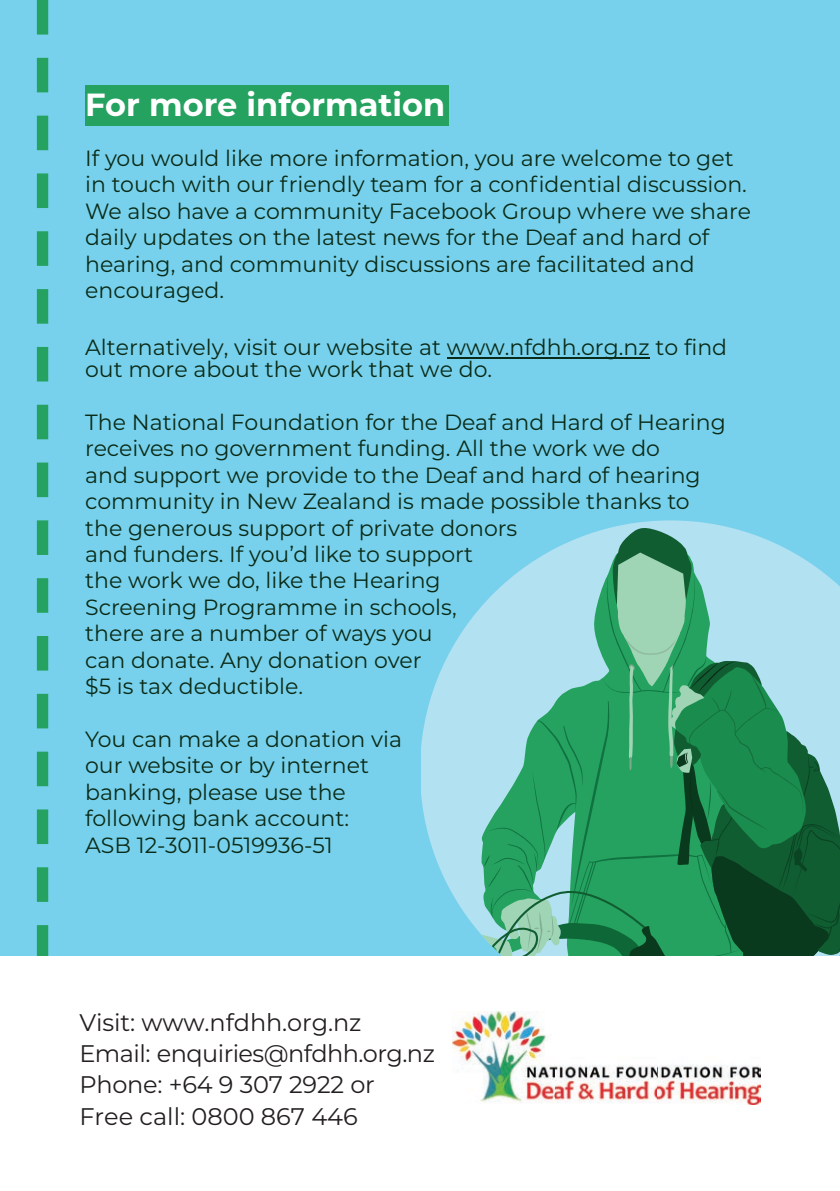
<style>
.page{position:relative;width:840px;height:1191px;background:#fff}
.page>*{position:absolute;margin:0;border:0;box-sizing:border-box;transform-origin:0 0}
.t1{font:700 32px "Montserrat";color:#fff}
.Body_Text_Candara{font:24px/31.4px "Montserrat";letter-spacing:-.01em;color:#231f20}
.t2{font:22px/26.4px "Montserrat";color:#0a2b18}
.s1{font-style:inherit}
</style>
<div class="page">
<div style="left:0;top:0;width:839px;height:956px;background:#78d1ec"></div>
<svg style="left:421px;top:525px;width:418px;height:431px;background:#61b29c"></svg>
<div style="left:85px;top:85px;width:363px;height:41px;background:#25a25f"></div>
<svg style="left:37px;top:0;width:11px;height:956px"></svg>
<img style="left:452px;top:1011px;width:308px;height:93px">
<hr style="left:446px;top:358px;width:203px;height:1px;background:#0a2b18">
<p class="t1" style="left:85px;top:82px;width:361px">For more information</p>
<p class="t2" style="left:85px;top:144px;width:667px">If you would like more information, you are welcome to get in touch with our friendly team for a confidential discussion.<br>We also have a community Facebook Group where we share daily updates on the latest news for the Deaf and hard of hearing, and community discussions are facilitated and encouraged.</p>
<p class="t2" style="left:85px;top:335px;width:643px;line-height:22.6px">Alternatively, visit our website at www.nfd<span class="s1">hh</span>.org.nz to find out more about the work that we do.</p>
<p class="t2" style="left:85px;top:408px;width:641px">The National Foundation for the Deaf and Hard of Hearing receives no government funding. All the work we do<br>and support we provide to the Deaf and hard of hearing community in New Zealand is made possible thanks to the generous support of private donors<br>and funders. If you’d like to support<br>the work we do, like the Hearing<br>Screening Programme in schools,<br>there are a number of ways you<br>can donate. Any donation over<br>$5 is tax deductible.</p>
<p class="t2" style="left:85px;top:725px;width:318px">You can make a donation via our website or by internet banking, please use the following bank account:<br>ASB 12-3011-0519936-51</p>
<p class="Body_Text_Candara" style="left:79px;top:1005px;width:357px">Visit: www.nfd<span class="s1">hh</span>.org.nz<br>Email: enquiries@nfd<span class="s1">hh</span>.org.nz<br>Phone: +64 9 307 2922 or<br>Free call: 0800 867 446</p>
</div>
